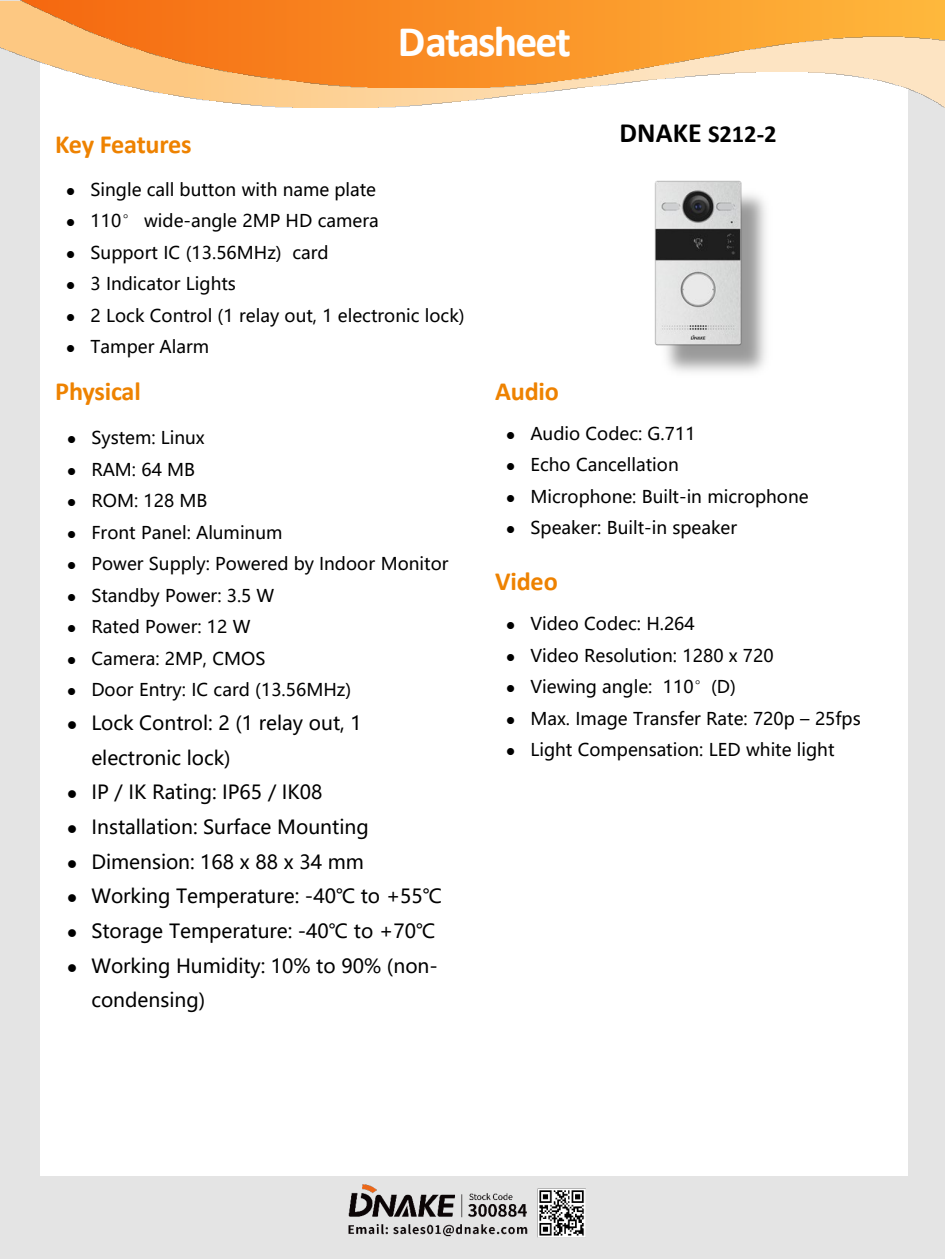
<style>
.page{position:relative;width:945px;height:1260px;background:#fff}
.page>*{position:absolute;margin:0;border:0;box-sizing:border-box;transform-origin:0 0}
.t1{font:700 43.75px "Calibri";letter-spacing:-.04em;color:#fff}
.t2{font:700 26.25px "Calibri";letter-spacing:-.01em;color:#ee8200}
.t3{font:700 24.5px "Calibri";color:#000}
.t4{font:19.25px/34.6px "Microsoft Ya Hei";color:#000}
.t5{font:17.5px "Microsoft Ya Hei";color:#000}
.s1{font-family:"Sim Sun"}
.s2{font-size:28px}
</style>
<div class="page">
<div style="left:0;top:1px;width:945px;height:1258px;background:#e4e4e4"></div>
<div style="left:41px;top:61px;width:867px;height:1115px;background:#fff"></div>
<img style="left:0;top:0;width:945px;height:108px">
<img style="left:17px;top:0;width:928px;height:88px">
<img style="left:348px;top:1184px;width:238px;height:54px">
<img style="left:655px;top:180px;width:87px;height:166px">
<h2 class="t2" style="left:55px;top:125px;width:138px">Key Features</h2>
<h1 class="t1" style="left:398px;top:11px;width:175px">Datasheet</h1>
<p class="t5" style="left:66px;top:178px;width:311px">● Single call button with name plate</p>
<p class="t5" style="left:66px;top:209px;width:314px">● 110<span class="s1">°</span> wide-angle 2MP HD camera</p>
<p class="t5" style="left:66px;top:241px;width:264px">● Support IC (13.56MHz) card</p>
<p class="t5" style="left:66px;top:272px;width:171px">● 3 Indicator Lights</p>
<p class="t5" style="left:66px;top:304px;width:400px">● 2 Lock Control (1 relay out, 1 electronic lock)</p>
<p class="t5" style="left:66px;top:335px;width:144px">● Tamper Alarm</p>
<h2 class="t2" style="left:55px;top:372px;width:87px">Physical</h2>
<h2 class="t2" style="left:495px;top:372px;width:65px">Audio</h2>
<p class="t3" style="left:620px;top:117px;width:159px"><span class="s2">DNAKE</span> S212-2</p>
<p class="t5" style="left:67px;top:426px;width:139px">● System: Linux</p>
<p class="t5" style="left:67px;top:458px;width:130px">● RAM: 64 MB</p>
<p class="t5" style="left:67px;top:489px;width:142px">● ROM: 128 MB</p>
<p class="t5" style="left:67px;top:521px;width:217px">● Front Panel: Aluminum</p>
<p class="t5" style="left:67px;top:552px;width:383px">● Power Supply: Powered by Indoor Monitor</p>
<p class="t5" style="left:67px;top:584px;width:209px">● Standby Power: 3.5 W</p>
<p class="t5" style="left:67px;top:615px;width:185px">● Rated Power: 12 W</p>
<p class="t5" style="left:67px;top:647px;width:200px">● Camera: 2MP, CMOS</p>
<p class="t5" style="left:67px;top:678px;width:286px">● Door Entry: IC card (13.56MHz)</p>
<p class="t4" style="left:91px;top:705px;width:272px;text-indent:-24px">● Lock Control: 2 (1 relay out, 1 electronic lock)</p>
<p class="t4" style="left:67px;top:775px;width:257px">● IP / IK Rating: IP65 / IK08</p>
<p class="t4" style="left:67px;top:809px;width:303px">● Installation: Surface Mounting</p>
<p class="t4" style="left:67px;top:844px;width:298px">● Dimension: 168 x 88 x 34 mm</p>
<p class="t4" style="left:67px;top:879px;width:377px">● Working Temperature: -40℃ to +55℃</p>
<p class="t4" style="left:67px;top:913px;width:370px">● Storage Temperature: -40℃ to +70℃</p>
<p class="t4" style="left:91px;top:948px;width:348px;text-indent:-24px">● Working Humidity: 10% to 90% (non&shy;condensing)</p>
<p class="t5" style="left:506px;top:421px;width:191px">● Audio Codec: G.711</p>
<p class="t5" style="left:506px;top:453px;width:174px">● Echo Cancellation</p>
<p class="t5" style="left:506px;top:484px;width:304px">● Microphone: Built-in microphone</p>
<p class="t5" style="left:506px;top:516px;width:232px">● Speaker: Built-in speaker</p>
<h2 class="t2" style="left:495px;top:563px;width:64px">Video</h2>
<p class="t5" style="left:506px;top:612px;width:190px">● Video Codec: H.264</p>
<p class="t5" style="left:506px;top:644px;width:269px">● Video Resolution: 1280 x 720</p>
<p class="t5" style="left:506px;top:675px;width:231px">● Viewing angle: 110<span class="s1">°</span>(D)</p>
<p class="t5" style="left:506px;top:707px;width:356px">● Max. Image Transfer Rate: 720p – 25fps</p>
<p class="t5" style="left:506px;top:738px;width:330px">● Light Compensation: LED white light</p>
</div>
